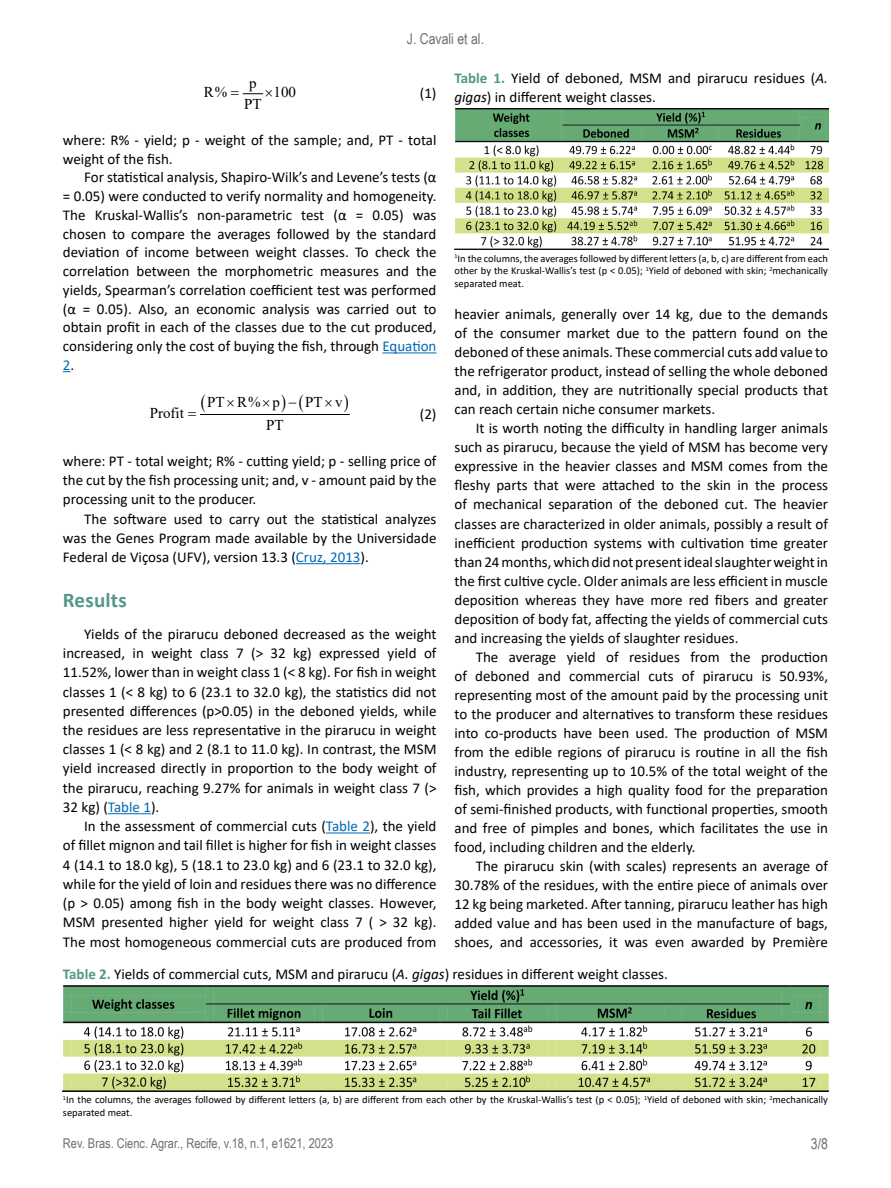
<style>
.page{position:relative;width:891px;height:1188px;background:#fff}
.page>*{position:absolute;margin:0;border:0;box-sizing:border-box;transform-origin:0 0}
.t1{font:700 21px "Calibri";letter-spacing:.01em;color:#549788}
.t2{font:15px/19px "Calibri";color:#000;text-align:justify}
.t3{font:15px "Times New Roman";letter-spacing:.005em;color:#000}
.t4{font:15px "Arial Narrow";color:#706f6f}
.t5{font:13.5px "Arial Narrow";color:#706f6f}
.t6{font:10.5px/12.6px "Calibri";color:#000;text-align:justify}
.s1{font-weight:700;color:#549788}
.s2{font-style:italic}
.s3{color:#0069b4}
</style>
<div class="page">
<hr style="left:382px;top:352px;width:55px;height:1px;background:#0069b4">
<hr style="left:200px;top:414px;width:149px;height:1px;background:#000">
<hr style="left:296px;top:563px;width:65px;height:1px;background:#0069b4">
<hr style="left:108px;top:813px;width:43px;height:1px;background:#0069b4">
<hr style="left:326px;top:832px;width:44px;height:1px;background:#0069b4">
<img style="left:454px;top:108px;width:374px;height:141px">
<img style="left:63px;top:986px;width:765px;height:105px">
<svg style="left:242px;top:93px;width:22px;height:2px"></svg>
<p class="t3" style="left:249px;top:72px;width:9px">p</p>
<p class="t3" style="left:204px;top:82px;width:25px">R%</p>
<p class="t3" style="left:274px;top:82px;width:24px">100</p>
<p class="t3" style="left:244px;top:94px;width:19px">PT</p>
<p class="t4" style="left:407px;top:28px;width:79px">J. Cavali et al.</p>
<p class="t2" style="left:420px;top:83px;width:18px">(1)</p>
<p class="t2" style="left:455px;top:68px;width:375px"><span class="s1">Table 1.</span> Yield of deboned, MSM and pirarucu residues (<span class="s2">A. gigas</span>) in different weight classes.</p>
<p class="t2" style="left:63px;top:130px;width:375px">where: R% - yield; p - weight of the sample; and, PT - total weight of the fish.</p>
<p class="t2" style="left:63px;top:168px;width:375px;text-indent:21px">For statistical analysis, Shapiro-Wilk’s and Levene’s tests (α = 0.05) were conducted to verify normality and homogeneity.<br>The Kruskal-Wallis’s non-parametric test (α = 0.05) was chosen to compare the averages followed by the standard deviation of income between weight classes. To check the correlation between the morphometric measures and the yields, Spearman’s correlation coefficient test was performed (α = 0.05). Also, an economic analysis was carried out to obtain profit in each of the classes due to the cut produced, considering only the cost of buying the fish, through <span class="s3">Equation 2</span>.</p>
<p class="t3" style="left:207px;top:392px;width:75px">PT R% p</p>
<p class="t3" style="left:305px;top:392px;width:39px">PT v</p>
<p class="t3" style="left:150px;top:403px;width:36px">Profit</p>
<p class="t2" style="left:420px;top:404px;width:18px">(2)</p>
<p class="t3" style="left:266px;top:414px;width:19px">PT</p>
<p class="t2" style="left:63px;top:451px;width:375px">where: PT - total weight; R% - cutting yield; p - selling price of the cut by the fish processing unit; and, v - amount paid by the processing unit to the producer.</p>
<p class="t2" style="left:63px;top:509px;width:375px;text-indent:21px">The software used to carry out the statistical analyzes was the Genes Program made available by the Universidade Federal de Viçosa (UFV), version 13.3 (<span class="s3">Cruz, 2013</span>).</p>
<h1 class="t1" style="left:63px;top:585px;width:65px">Results</h1>
<p class="t2" style="left:63px;top:624px;width:375px;text-indent:21px">Yields of the pirarucu deboned decreased as the weight increased, in weight class 7 (&gt; 32 kg) expressed yield of 11.52%, lower than in weight class 1 (&lt; 8 kg). For fish in weight classes 1 (&lt; 8 kg) to 6 (23.1 to 32.0 kg), the statistics did not presented differences (p&gt;0.05) in the deboned yields, while the residues are less representative in the pirarucu in weight classes 1 (&lt; 8 kg) and 2 (8.1 to 11.0 kg). In contrast, the MSM yield increased directly in proportion to the body weight of the pirarucu, reaching 9.27% for animals in weight class 7 (&gt; 32 kg) (<span class="s3">Table 1</span>).</p>
<p class="t2" style="left:63px;top:816px;width:375px;text-indent:21px">In the assessment of commercial cuts (<span class="s3">Table 2</span>), the yield of fillet mignon and tail fillet is higher for fish in weight classes 4 (14.1 to 18.0 kg), 5 (18.1 to 23.0 kg) and 6 (23.1 to 32.0 kg), while for the yield of loin and residues there was no difference (p &gt; 0.05) among fish in the body weight classes. However, MSM presented higher yield for weight class 7 ( &gt; 32 kg).<br>The most homogeneous commercial cuts are produced from</p>
<p class="t6" style="left:454px;top:252px;width:375px"><sup>1</sup>In the columns, the averages followed by different letters (a, b, c) are different from each other by the Kruskal-Wallis’s test (p &lt; 0.05); <sup>1</sup>Yield of deboned with skin; <sup>2</sup>mechanically separated meat.</p>
<p class="t2" style="left:455px;top:304px;width:375px">heavier animals, generally over 14 kg, due to the demands of the consumer market due to the pattern found on the deboned of these animals. These commercial cuts add value to the refrigerator product, instead of selling the whole deboned and, in addition, they are nutritionally special products that can reach certain niche consumer markets.</p>
<p class="t2" style="left:455px;top:419px;width:375px;text-indent:21px">It is worth noting the difficulty in handling larger animals such as pirarucu, because the yield of MSM has become very expressive in the heavier classes and MSM comes from the fleshy parts that were attached to the skin in the process of mechanical separation of the deboned cut. The heavier classes are characterized in older animals, possibly a result of inefficient production systems with cultivation time greater than 24 months, which did not present ideal slaughter weight in the first cultive cycle. Older animals are less efficient in muscle deposition whereas they have more red fibers and greater deposition of body fat, affecting the yields of commercial cuts and increasing the yields of slaughter residues.</p>
<p class="t2" style="left:455px;top:647px;width:375px;text-indent:21px">The average yield of residues from the production of deboned and commercial cuts of pirarucu is 50.93%, representing most of the amount paid by the processing unit to the producer and alternatives to transform these residues into co-products have been used. The production of MSM from the edible regions of pirarucu is routine in all the fish industry, representing up to 10.5% of the total weight of the fish, which provides a high quality food for the preparation of semi-finished products, with functional properties, smooth and free of pimples and bones, which facilitates the use in food, including children and the elderly.</p>
<p class="t2" style="left:455px;top:856px;width:375px;text-indent:21px">The pirarucu skin (with scales) represents an average of 30.78% of the residues, with the entire piece of animals over 12 kg being marketed. After tanning, pirarucu leather has high added value and has been used in the manufacture of bags, shoes, and accessories, it was even awarded by Première</p>
<p class="t2" style="left:63px;top:964px;width:607px"><span class="s1">Table 2.</span> Yields of commercial cuts, MSM and pirarucu (<span class="s2">A. gigas</span>) residues in different weight classes.</p>
<p class="t6" style="left:63px;top:1093px;width:767px"><sup>1</sup>In the columns, the averages followed by different letters (a, b) are different from each other by the Kruskal-Wallis’s test (p &lt; 0.05); <sup>1</sup>Yield of deboned with skin; <sup>2</sup>mechanically separated meat.</p>
<p class="t5" style="left:63px;top:1134px;width:272px">Rev. Bras. Cienc. Agrar., Recife, v.18, n.1, e1621, 2023</p>
<p class="t4" style="left:811px;top:1133px;width:19px">3/8</p>
</div>
